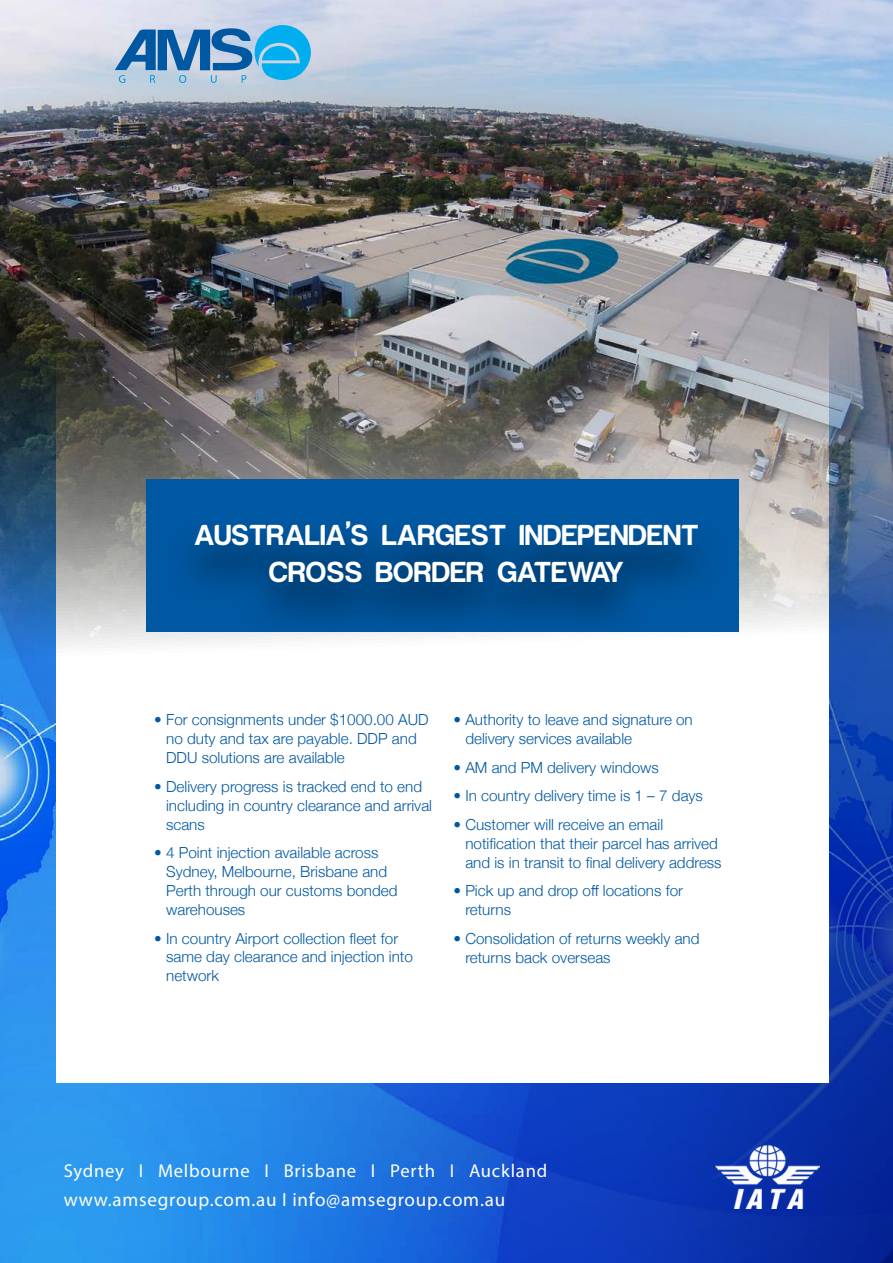
<style>
.page{position:relative;width:893px;height:1263px;background:#fff}
.page>*{position:absolute;margin:0;border:0;box-sizing:border-box;transform-origin:0 0}
.t1{font:700 29.55px/36.2px "Harabara Mais Bold Harabara Mais";letter-spacing:-.02em;color:#fff;text-align:center}
.t2{font:19.05px "Myriad Pro";letter-spacing:.04em;color:#fff}
.t3{font:18.6px "Myriad Pro";letter-spacing:.04em;color:#fff}
.t4{font:300 15.3px/18.9px "Helvetica Neue";color:#0058a2}
.s1{font-family:"Impact";font-weight:400}
</style>
<div class="page">
<img style="left:0;top:681px;width:893px;height:582px">
<img style="left:716px;top:1144px;width:104px;height:65px">
<div style="left:56px;top:279px;width:773px;height:803px;background:#fff"></div>
<img style="left:0;top:0;width:893px;height:681px">
<div style="left:146px;top:479px;width:592px;height:152px;background:#0058a2"></div>
<div style="left:166px;top:518px;width:561px;height:122px;background:#000;opacity:.75"></div>
<svg style="left:115px;top:25px;width:196px;height:58px;background:#68a8d2"></svg>
<h1 class="t1" style="left:194px;top:518px;width:506px">AUSTRALIA<span class="s1">’</span>S LARGEST INDEPENDENT<br>CROSS BORDER GATEWAY</h1>
<p class="t4" style="left:166px;top:709px;width:264px;text-indent:-12px">• For consignments under $1000.00 AUD no duty and tax are payable. DDP and<br>DDU solutions are available</p>
<p class="t4" style="left:166px;top:776px;width:267px;text-indent:-12px">• Delivery progress is tracked end to end including in country clearance and arrival scans</p>
<p class="t4" style="left:166px;top:842px;width:233px;text-indent:-12px">• 4 Point injection available across<br>Sydney, Melbourne, Brisbane and<br>Perth through our customs bonded warehouses</p>
<p class="t4" style="left:166px;top:927px;width:248px;text-indent:-12px">• In country Airport collection fleet for same day clearance and injection into network</p>
<p class="t4" style="left:465px;top:709px;width:229px;text-indent:-12px">• Authority to leave and signature on delivery services available</p>
<p class="t4" style="left:453px;top:757px;width:207px">• AM and PM delivery windows</p>
<p class="t4" style="left:453px;top:785px;width:251px">• In country delivery time is 1 – 7 days</p>
<p class="t4" style="left:465px;top:814px;width:258px;text-indent:-12px">• Customer will receive an email notification that their parcel has arrived and is in transit to final delivery address</p>
<p class="t4" style="left:465px;top:880px;width:219px;text-indent:-12px">• Pick up and drop off locations for returns</p>
<p class="t4" style="left:465px;top:928px;width:236px;text-indent:-12px">• Consolidation of returns weekly and returns back overseas</p>
<p class="t3" style="left:64px;top:1159px;width:485px">Sydney I Melbourne I Brisbane I Perth I Auckland</p>
<p class="t2" style="left:64px;top:1188px;width:443px">www.amsegroup.com.au I info@amsegroup.com.au</p>
</div>
